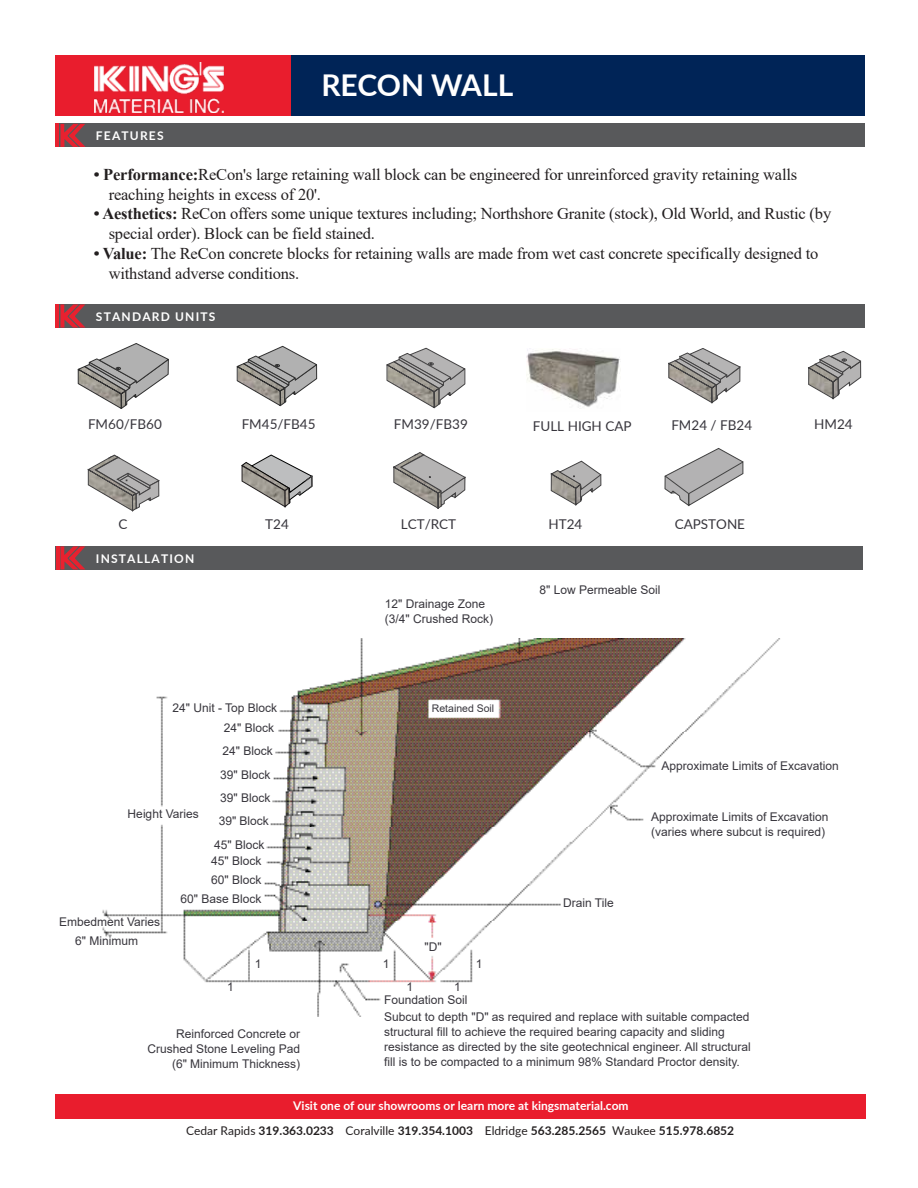
<style>
.page{position:relative;width:918px;height:1188px;background:#fff}
.page>*{position:absolute;margin:0;border:0;box-sizing:border-box;transform-origin:0 0}
.t1{font:700 30px "Lato";color:#fff}
.t2{font:16.5px/19.8px "Times New Roman";letter-spacing:-.01em;color:#231f20}
.t3{font:13.5px "Lato";color:#38363d}
.t4{font:12px/15px "Arial";color:#38363d}
.t5{font:700 12px "Lato";color:#231f20}
.t6{font:700 12px "Lato";color:#fff}
.t7{font:700 12px "Lato";letter-spacing:.1em;color:#fff}
.t8{font:10.5px "Arial";color:#38363d}
.s1{font-weight:700}
.s2{font-weight:400}
</style>
<div class="page">
<div style="left:55px;top:56px;width:236px;height:60px;background:#e91d2d"></div>
<div style="left:291px;top:56px;width:574px;height:60px;background:#002457"></div>
<img style="left:95px;top:62px;width:128px;height:50px">
<div style="left:55px;top:1094px;width:810px;height:24px;background:#e91d2d"></div>
<div style="left:55px;top:304px;width:810px;height:24px;background:#58595b"></div>
<hr style="left:55px;top:304px;width:4px;height:24px;background:#e8212f">
<svg style="left:60px;top:304px;width:25px;height:24px"></svg>
<img style="left:102px;top:638px;width:678px;height:378px">
<div style="left:55px;top:546px;width:808px;height:23px;background:#58595b"></div>
<hr style="left:56px;top:546px;width:3px;height:23px;background:#e8212f">
<svg style="left:60px;top:546px;width:25px;height:23px"></svg>
<div style="left:55px;top:124px;width:810px;height:23px;background:#58595b"></div>
<hr style="left:55px;top:124px;width:4px;height:23px;background:#e8212f">
<svg style="left:60px;top:124px;width:25px;height:23px"></svg>
<svg style="left:77px;top:343px;width:92px;height:66px"></svg>
<svg style="left:236px;top:346px;width:82px;height:61px"></svg>
<svg style="left:387px;top:348px;width:79px;height:60px"></svg>
<svg style="left:668px;top:348px;width:73px;height:55px"></svg>
<svg style="left:808px;top:351px;width:53px;height:49px"></svg>
<svg style="left:88px;top:454px;width:72px;height:57px"></svg>
<svg style="left:241px;top:454px;width:72px;height:54px"></svg>
<svg style="left:393px;top:452px;width:73px;height:57px"></svg>
<svg style="left:551px;top:461px;width:51px;height:45px"></svg>
<svg style="left:664px;top:448px;width:80px;height:58px"></svg>
<img style="left:526px;top:349px;width:94px;height:59px">
<h1 class="t1" style="left:321px;top:63px;width:193px">RECON WALL</h1>
<p class="t7" style="left:96px;top:127px;width:69px">FEATURES</p>
<h2 class="t2" style="left:109px;top:164px;width:690px;text-indent:-15px"><span class="s1">• Performance:</span>ReCon's large retaining wall block can be engineered for unreinforced gravity retaining walls reaching heights in excess of 20'.</h2>
<h2 class="t2" style="left:109px;top:204px;width:724px;text-indent:-15px"><span class="s1">• Aesthetics:</span> ReCon offers some unique textures including; Northshore Granite (stock), Old World, and Rustic (by special order). Block can be field stained.</h2>
<h2 class="t2" style="left:109px;top:243px;width:711px;text-indent:-15px"><span class="s1">• Value:</span> The ReCon concrete blocks for retaining walls are made from wet cast concrete specifically designed to withstand adverse conditions.</h2>
<p class="t7" style="left:96px;top:307px;width:121px">STANDARD UNITS</p>
<p class="t3" style="left:88px;top:415px;width:75px">FM60/FB60</p>
<p class="t3" style="left:242px;top:415px;width:75px">FM45/FB45</p>
<p class="t3" style="left:394px;top:415px;width:75px">FM39/FB39</p>
<p class="t3" style="left:533px;top:416px;width:100px">FULL HIGH CAP</p>
<p class="t3" style="left:671px;top:415px;width:82px">FM24 / FB24</p>
<p class="t3" style="left:814px;top:415px;width:40px">HM24</p>
<p class="t3" style="left:118px;top:515px;width:11px">C</p>
<p class="t3" style="left:265px;top:515px;width:25px">T24</p>
<p class="t3" style="left:401px;top:515px;width:57px">LCT/RCT</p>
<p class="t3" style="left:549px;top:515px;width:35px">HT24</p>
<p class="t3" style="left:675px;top:515px;width:72px">CAPSTONE</p>
<p class="t7" style="left:96px;top:549px;width:100px">INSTALLATION</p>
<p class="t4" style="left:172px;top:698px;width:106px;line-height:19.6px;text-align:right">24" Unit - Top Block<br>24" Block</p>
<p class="t4" style="left:220px;top:738px;width:54px;line-height:24.6px">24" Block<br>39" Block</p>
<p class="t4" style="left:214px;top:786px;width:58px;line-height:23.1px;text-align:center">39" Block<br>39" Block<br>45" Block</p>
<p class="t4" style="left:211px;top:853px;width:52px">45" Block</p>
<p class="t4" style="left:181px;top:892px;width:82px">60" Base Block</p>
<p class="t4" style="left:128px;top:806px;width:73px">Height Varies</p>
<p class="t4" style="left:211px;top:872px;width:52px">60" Block</p>
<p class="t4" style="left:59px;top:913px;width:103px;line-height:18.6px;text-align:center">Embedment Varies<br>6" Minimum</p>
<p class="t4" style="left:385px;top:596px;width:110px">12" Drainage Zone (3/4" Crushed Rock)</p>
<p class="t8" style="left:432px;top:702px;width:64px">Retained Soil</p>
<p class="t4" style="left:424px;top:939px;width:19px">"D"</p>
<p class="t4" style="left:255px;top:956px;width:8px">1</p>
<p class="t4" style="left:383px;top:956px;width:8px">1</p>
<p class="t4" style="left:476px;top:956px;width:8px">1</p>
<p class="t4" style="left:227px;top:979px;width:8px">1</p>
<p class="t4" style="left:407px;top:979px;width:8px">1</p>
<p class="t4" style="left:454px;top:979px;width:8px">1</p>
<p class="t4" style="left:384px;top:992px;width:85px">Foundation Soil</p>
<p class="t4" style="left:540px;top:582px;width:122px">8" Low Permeable Soil</p>
<p class="t4" style="left:662px;top:758px;width:179px">Approximate Limits of Excavation</p>
<p class="t4" style="left:563px;top:895px;width:52px">Drain Tile</p>
<p class="t4" style="left:651px;top:809px;width:179px">Approximate Limits of Excavation (varies where subcut is required)</p>
<p class="t4" style="left:147px;top:1026px;width:154px;text-align:right">Reinforced Concrete or<br>Crushed Stone Leveling Pad (6" Minimum Thickness)</p>
<p class="t4" style="left:384px;top:1009px;width:368px">Subcut to depth "D" as required and replace with suitable compacted structural fill to achieve the required bearing capacity and sliding resistance as directed by the site geotechnical engineer. All structural fill is to be compacted to a minimum 98% Standard Proctor density.</p>
<p class="t6" style="left:293px;top:1097px;width:337px">Visit one of our showrooms or learn more at kingsmaterial.com</p>
<p class="t5" style="left:186px;top:1122px;width:550px"><span class="s2">Cedar Rapids</span> 319.363.0233 <span class="s2">Coralville</span> 319.354.1003 <span class="s2">Eldridge</span> 563.285.2565 <span class="s2">Waukee</span> 515.978.6852</p>
</div>
